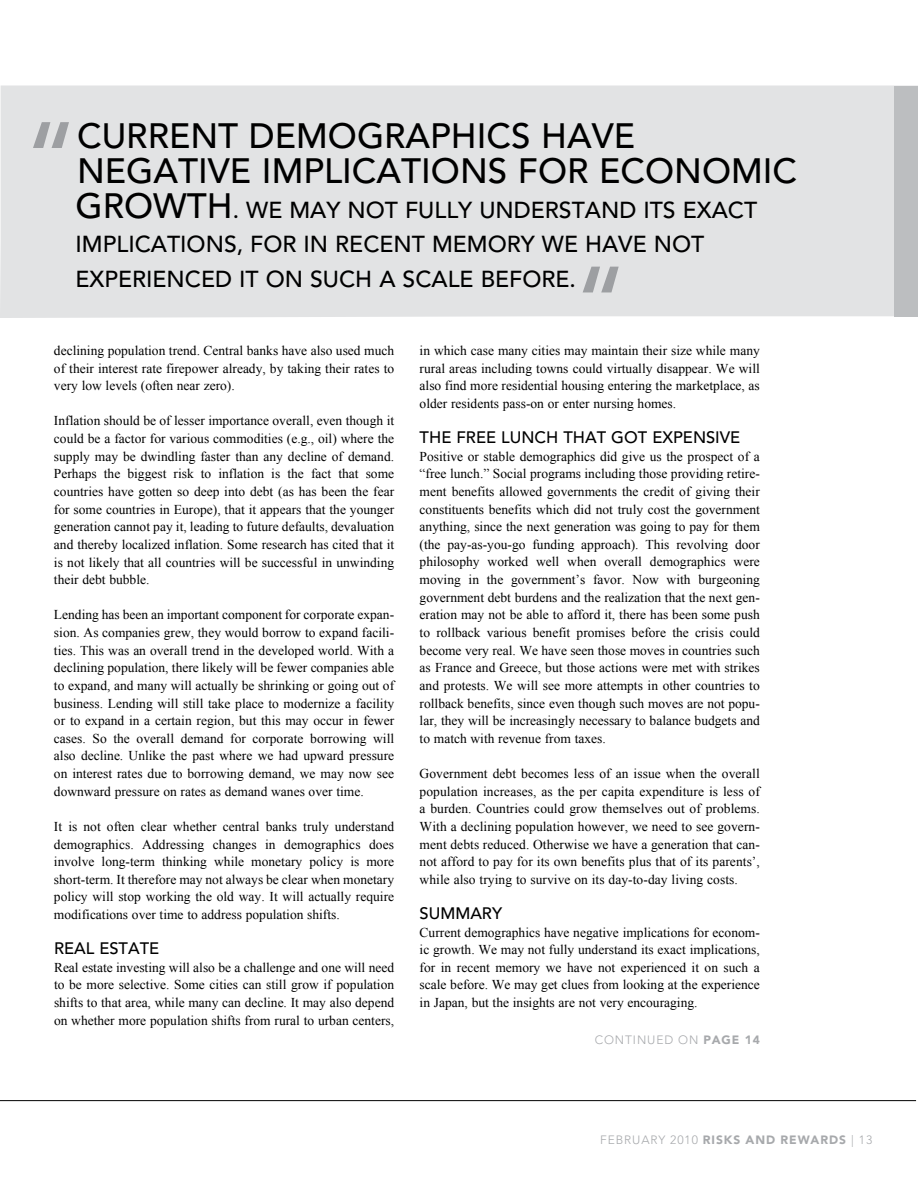
<style>
.page{position:relative;width:918px;height:1188px;background:#fff}
.page>*{position:absolute;margin:0;border:0;box-sizing:border-box;transform-origin:0 0}
.t1{font:500 105px "Avenir";color:#9d9fa2}
.t2{font:500 34.95px/35px "Avenir";color:#000}
.t3{font:500 22.95px/35px "Avenir";color:#000}
.t4{font:500 16.5px "Avenir";color:#000}
.t5{font:13.5px/17.7px "Times New Roman";color:#000;text-align:justify}
.t6{font:300 12px "Avenir";letter-spacing:.075em;color:#a7a9ac}
.s1{font-size:34.95px}
.s2{font-weight:900}
</style>
<div class="page">
<hr style="left:0;top:1100px;width:916px;height:1px;background:#000">
<div style="left:0;top:85px;width:918px;height:233px;background:#e2e3e4"></div>
<div style="left:894px;top:86px;width:24px;height:230px;background:#bcbec0"></div>
<h1 class="t1" style="left:24px;top:99px;width:56px">“</h1>
<h2 class="t2" style="left:77px;top:119px;width:722px">CURRENT DEMOG RAPHICS HAVE<br>NEGATIVE IMPLICATIONS FOR ECONOMIC</h2>
<h3 class="t3" style="left:76px;top:193px;width:683px"><span class="s1">G ROWTH</span>. WE MAY NOT FULLY UNDERSTAND ITS EXACT<br>IMPLICATIONS, FOR IN RECENT MEMORY WE HAVE NOT<br>EXPERIENCED IT ON SUCH A SCALE BEFORE.</h3>
<h1 class="t1" style="left:573px;top:244px;width:56px">“</h1>
<p class="t5" style="left:54px;top:341px;width:342px">declining population trend. Central banks have also used much of their interest rate firepower already, by taking their rates to very low levels (often near zero).</p>
<p class="t5" style="left:54px;top:412px;width:342px">Inflation should be of lesser importance overall, even though it could be a factor for various commodities (e.g., oil) where the supply may be dwindling faster than any decline of demand.<br>Perhaps the biggest risk to inflation is the fact that some countries have gotten so deep into debt (as has been the fear for some countries in Europe), that it appears that the younger generation cannot pay it, leading to future defaults, devaluation and thereby localized inflation. Some research has cited that it is not likely that all countries will be successful in unwinding their debt bubble.</p>
<p class="t5" style="left:54px;top:606px;width:342px">Lending has been an important component for corporate expan&shy;sion. As companies grew, they would borrow to expand facili&shy;ties. This was an overall trend in the developed world. With a declining population, there likely will be fewer companies able to expand, and many will actually be shrinking or going out of business. Lending will still take place to modernize a facility or to expand in a certain region, but this may occur in fewer cases. So the overall demand for corporate borrowing will also decline. Unlike the past where we had upward pressure on interest rates due to borrowing demand, we may now see downward pressure on rates as demand wanes over time.</p>
<p class="t5" style="left:54px;top:817px;width:342px">It is not often clear whether central banks truly understand demographics. Addressing changes in demographics does involve long-term thinking while monetary policy is more short-term. It therefore may not always be clear when monetary policy will stop working the old way. It will actually require modifications over time to address population shifts.</p>
<p class="t4" style="left:54px;top:939px;width:107px">REAL ESTATE</p>
<p class="t5" style="left:54px;top:958px;width:342px">Real estate investing will also be a challenge and one will need to be more selective. Some cities can still grow if population shifts to that area, while many can decline. It may also depend on whether more population shifts from rural to urban centers,</p>
<p class="t5" style="left:420px;top:341px;width:342px">in which case many cities may maintain their size while many rural areas including towns could virtually disappear. We will also find more residential housing entering the marketplace, as older residents pass-on or enter nursing homes.</p>
<p class="t4" style="left:420px;top:428px;width:322px">THE FREE LUNCH THAT GOT EXPENSIVE</p>
<p class="t5" style="left:420px;top:447px;width:342px">Positive or stable demographics did give us the prospect of a “free lunch.” Social programs including those providing retire&shy;ment benefits allowed governments the credit of giving their constituents benefits which did not truly cost the government anything, since the next generation was going to pay for them (the pay-as-you-go funding approach). This revolving door philosophy worked well when overall demographics were moving in the government’s favor. Now with burgeoning government debt burdens and the realization that the next gen&shy;eration may not be able to afford it, there has been some push to rollback various benefit promises before the crisis could become very real. We have seen those moves in countries such as France and Greece, but those actions were met with strikes and protests. We will see more attempts in other countries to rollback benefits, since even though such moves are not popu&shy;lar, they will be increasingly necessary to balance budgets and to match with revenue from taxes.</p>
<p class="t5" style="left:420px;top:764px;width:342px">Government debt becomes less of an issue when the overall population increases, as the per capita expenditure is less of a burden. Countries could grow themselves out of problems.<br>With a declining population however, we need to see govern&shy;ment debts reduced. Otherwise we have a generation that can&shy;not afford to pay for its own benefits plus that of its parents’, while also trying to survive on its day-to-day living costs.</p>
<p class="t4" style="left:420px;top:904px;width:84px">SUMMARY</p>
<p class="t5" style="left:420px;top:923px;width:342px">Current demographics have negative implications for econom&shy;ic growth. We may not fully understand its exact implications, for in recent memory we have not experienced it on such a scale before. We may get clues from looking at the experience in Japan, but the insights are not very encouraging.</p>
<p class="t6" style="left:595px;top:1032px;width:167px">CONTINUED ON <span class="s2">PAGE 14</span></p>
<p class="t6" style="left:600px;top:1132px;width:274px">FEBRUARY 2010 <span class="s2">RISKS AND REWARDS</span> | 13</p>
</div>
